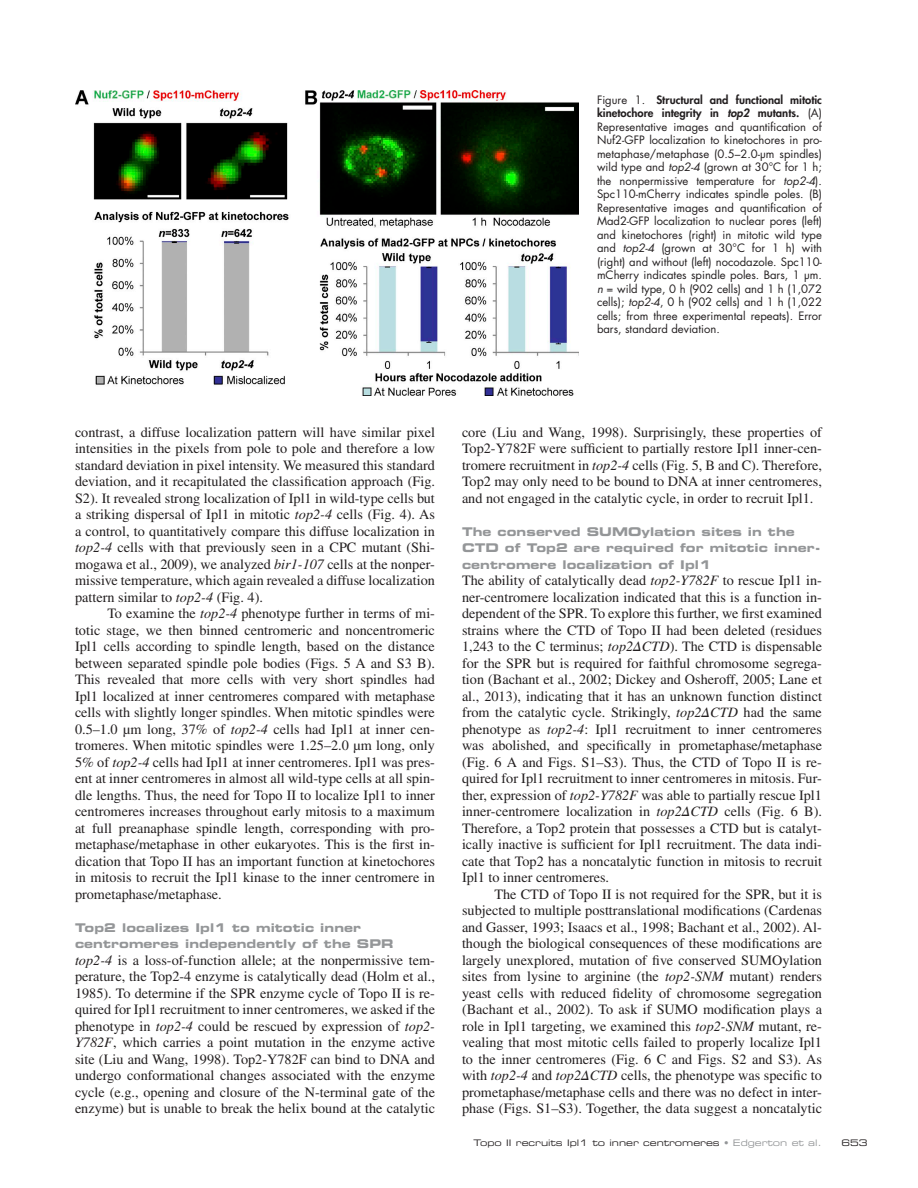
<style>
.page{position:relative;width:918px;height:1188px;background:#fff}
.page>*{position:absolute;margin:0;border:0;box-sizing:border-box;transform-origin:0 0}
.t1{font:14.25px/16.5px "Times LT Std";color:#231f20;text-align:justify}
.t2{font:12px/16.5px "Eurostile LT Std Bold Ex 2";letter-spacing:.005em;color:#949698}
.t3{font:11.25px/13.5px "Futura Std";color:#231f20;text-align:justify}
.t4{font:9px "Eurostile LT Std Ex 2";color:#231f20}
.s1{font-weight:800}
.s2{font-weight:800;font-style:italic}
.s3{font-style:italic}
.s4{font-family:"STIX General";font-style:italic}
.s5{color:#949698}
</style>
<div class="page">
<img style="left:75px;top:90px;width:504px;height:306px">
<p class="t3" style="left:597px;top:93px;width:227px">Figure 1. <span class="s1">Structural and functional mitotic kinetochore integrity in</span> <span class="s2">top2</span> <span class="s1">mutants.</span> (A)<br>Representative images and quantification of Nuf2-GFP localization to kinetochores in pro&shy;metaphase/metaphase (0.5–2.0-µm spindles) wild type and <span class="s3">top2-4</span> (grown at 30°C for 1 h; the nonpermissive temperature for <span class="s3">top2-4</span>).<br>Spc110-mCherry indicates spindle poles. (B)<br>Representative images and quantification of Mad2-GFP localization to nuclear pores (left) and kinetochores (right) in mitotic wild type and <span class="s3">top2-4</span> (grown at 30°C for 1 h) with (right) and without (left) nocodazole. Spc110- mCherry indicates spindle poles. Bars, 1 µm. <span class="s3">n</span> = wild type, 0 h (902 cells) and 1 h (1,072 cells); <span class="s3">top2-4</span>, 0 h (902 cells) and 1 h (1,022 cells; from three experimental repeats). Error bars, standard deviation.</p>
<p class="t1" style="left:75px;top:423px;width:362px">contrast, a diffuse localization pattern will have similar pixel intensities in the pixels from pole to pole and therefore a low standard deviation in pixel intensity. We measured this standard deviation, and it recapitulated the classification approach (Fig.<br>S2). It revealed strong localization of Ipl1 in wild-type cells but a striking dispersal of Ipl1 in mitotic <span class="s3">top2-4</span> cells (Fig. 4). As a control, to quantitatively compare this diffuse localization in <span class="s3">top2-4</span> cells with that previously seen in a CPC mutant (Shi&shy;mogawa et al., 2009), we analyzed <span class="s3">bir1-107</span> cells at the nonper&shy;missive temperature, which again revealed a diffuse localization pattern similar to <span class="s3">top2-4</span> (Fig. 4).</p>
<p class="t1" style="left:75px;top:605px;width:362px;text-indent:32px">To examine the <span class="s3">top2-4</span> phenotype further in terms of mi&shy;totic stage, we then binned centromeric and noncentromeric Ipl1 cells according to spindle length, based on the distance between separated spindle pole bodies (Figs. 5 A and S3 B).<br>This revealed that more cells with very short spindles had Ipl1 localized at inner centromeres compared with metaphase cells with slightly longer spindles. When mitotic spindles were 0.5–1.0 µm long, 37% of <span class="s3">top2-4</span> cells had Ipl1 at inner cen&shy;tromeres. When mitotic spindles were 1.25–2.0 µm long, only 5% of <span class="s3">top2-4</span> cells had Ipl1 at inner centromeres. Ipl1 was pres&shy;ent at inner centromeres in almost all wild-type cells at all spin&shy;dle lengths. Thus, the need for Topo II to localize Ipl1 to inner centromeres increases throughout early mitosis to a maximum at full preanaphase spindle length, corresponding with pro&shy;metaphase/metaphase in other eukaryotes. This is the first in&shy;dication that Topo II has an important function at kinetochores in mitosis to recruit the Ipl1 kinase to the inner centromere in prometaphase/metaphase.</p>
<p class="t2" style="left:75px;top:919px;width:320px">Top2 localizes Ipl1 to mitotic inner centromeres independently of the SPR</p>
<p class="t1" style="left:75px;top:951px;width:362px"><span class="s3">top2-4</span> is a loss-of-function allele; at the nonpermissive tem&shy;perature, the Top2-4 enzyme is catalytically dead (Holm et al., 1985). To determine if the SPR enzyme cycle of Topo II is re&shy;quired for Ipl1 recruitment to inner centromeres, we asked if the phenotype in <span class="s3">top2-4</span> could be rescued by expression of <span class="s3">top2- Y782F</span>, which carries a point mutation in the enzyme active site (Liu and Wang, 1998). Top2-Y782F can bind to DNA and undergo conformational changes associated with the enzyme cycle (e.g., opening and closure of the N-terminal gate of the enzyme) but is unable to break the helix bound at the catalytic</p>
<p class="t1" style="left:462px;top:423px;width:362px">core (Liu and Wang, 1998). Surprisingly, these properties of Top2-Y782F were sufficient to partially restore Ipl1 inner-cen&shy;tromere recruitment in <span class="s3">top2-4</span> cells (Fig. 5, B and C). Therefore, Top2 may only need to be bound to DNA at inner centromeres, and not engaged in the catalytic cycle, in order to recruit Ipl1.</p>
<p class="t2" style="left:462px;top:523px;width:360px">The conserved SUMOylation sites in the<br>CTD of Top2 are required for mitotic inner&shy;centromere localization of Ipl1</p>
<p class="t1" style="left:462px;top:572px;width:362px">The ability of catalytically dead <span class="s3">top2-Y782F</span> to rescue Ipl1 in&shy;ner-centromere localization indicated that this is a function in&shy;dependent of the SPR. To explore this further, we first examined strains where the CTD of Topo II had been deleted (residues 1,243 to the C terminus; <span class="s3">top2</span><span class="s4">Δ</span><span class="s3">CTD</span>). The CTD is dispensable for the SPR but is required for faithful chromosome segrega&shy;tion (Bachant et al., 2002; Dickey and Osheroff, 2005; Lane et al., 2013), indicating that it has an unknown function distinct from the catalytic cycle. Strikingly, <span class="s3">top2</span><span class="s4">Δ</span><span class="s3">CTD</span> had the same phenotype as <span class="s3">top2-4</span>: Ipl1 recruitment to inner centromeres was abolished, and specifically in prometaphase/metaphase (Fig. 6 A and Figs. S1–S3). Thus, the CTD of Topo II is re&shy;quired for Ipl1 recruitment to inner centromeres in mitosis. Fur&shy;ther, expression of <span class="s3">top2-Y782F</span> was able to partially rescue Ipl1 inner-centromere localization in <span class="s3">top2</span><span class="s4">Δ</span><span class="s3">CTD</span> cells (Fig. 6 B).<br>Therefore, a Top2 protein that possesses a CTD but is catalyt&shy;ically inactive is sufficient for Ipl1 recruitment. The data indi&shy;cate that Top2 has a noncatalytic function in mitosis to recruit Ipl1 to inner centromeres.</p>
<p class="t1" style="left:462px;top:885px;width:362px;text-indent:32px">The CTD of Topo II is not required for the SPR, but it is subjected to multiple posttranslational modifications (Cardenas and Gasser, 1993; Isaacs et al., 1998; Bachant et al., 2002). Al&shy;though the biological consequences of these modifications are largely unexplored, mutation of five conserved SUMOylation sites from lysine to arginine (the <span class="s3">top2-SNM</span> mutant) renders yeast cells with reduced fidelity of chromosome segregation (Bachant et al., 2002). To ask if SUMO modification plays a role in Ipl1 targeting, we examined this <span class="s3">top2-SNM</span> mutant, re&shy;vealing that most mitotic cells failed to properly localize Ipl1 to the inner centromeres (Fig. 6 C and Figs. S2 and S3). As with <span class="s3">top2-4</span> and <span class="s3">top2</span><span class="s4">Δ</span><span class="s3">CTD</span> cells, the phenotype was specific to prometaphase/metaphase cells and there was no defect in inter&shy;phase (Figs. S1–S3). Together, the data suggest a noncatalytic</p>
<p class="t4" style="left:473px;top:1136px;width:350px">Topo II recruits Ipl1 to inner centromeres <span class="s5">• Edgerton et al.</span></p>
<p class="t4" style="left:841px;top:1136px;width:28px">653</p>
</div>
